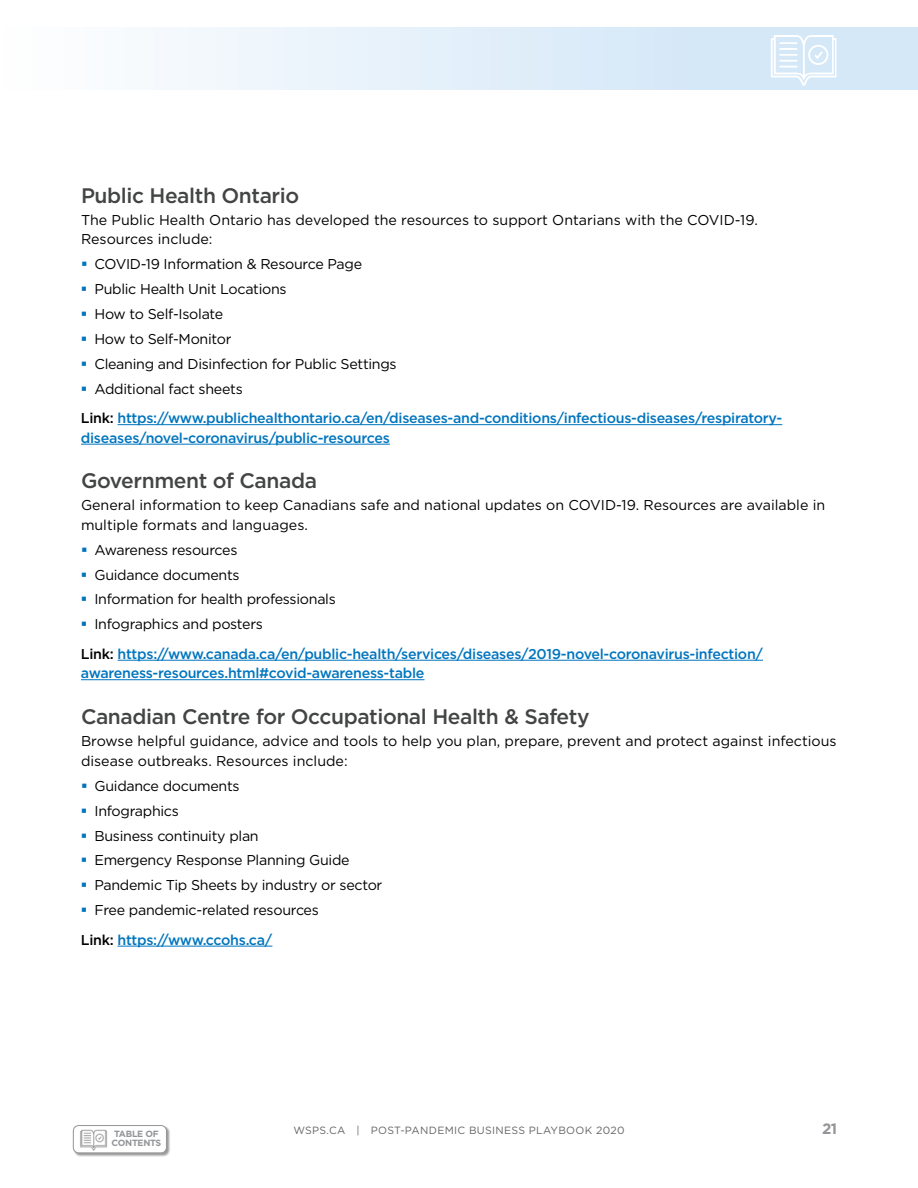
<style>
.page{position:relative;width:918px;height:1188px;background:#fff}
.page>*{position:absolute;margin:0;border:0;box-sizing:border-box;transform-origin:0 0}
.t1{font:500 21px "Gotham";letter-spacing:-.02em;color:#434444}
.t2{font:700 15px "Gotham";color:#939598}
.t3{font:14.25px/24.9px "Gotham";letter-spacing:-.02em;color:#000}
.t4{font:14.25px/19.5px "Gotham";color:#000}
.t5{font:500 14.25px/19.5px "Gotham";letter-spacing:-.02em;color:#0075be}
.t6{font:10.5px "Gotham";letter-spacing:.03em;color:#636466}
.t7{font:700 9px "Gotham";letter-spacing:-.03em;color:#939598}
.s1{color:#000}
</style>
<div class="page">
<div style="left:0;top:27px;width:918px;height:62px;background:linear-gradient(to right,#fcfdfe,#cee4f7)"></div>
<svg style="left:771px;top:35px;width:65px;height:51px"></svg>
<div style="left:73px;top:1125px;width:97px;height:32px;background:#000;opacity:.4"></div>
<div style="left:73px;top:1126px;width:93px;height:27px;background:#fff;border-radius:5px"></div>
<div style="left:73px;top:1125px;width:94px;height:28px;border:1px solid #939598;border-radius:5px"></div>
<img style="left:77px;top:1129px;width:33px;height:25px">
<hr style="left:118px;top:424px;width:664px;height:1px;background:#0075be">
<hr style="left:81px;top:444px;width:309px;height:1px;background:#0075be">
<hr style="left:118px;top:660px;width:645px;height:1px;background:#0075be">
<hr style="left:81px;top:679px;width:344px;height:1px;background:#0075be">
<hr style="left:118px;top:946px;width:154px;height:1px;background:#0075be">
<h1 class="t1" style="left:81px;top:182px;width:220px">Public Health Ontario</h1>
<p class="t4" style="left:81px;top:210px;width:678px">The Public Health Ontario has developed the resources to support Ontarians with the COVID-19.<br>Resources include:</p>
<p class="t3" style="left:94px;top:252px;width:304px">COVID-19 Information &amp; Resource Page<br>Public Health Unit Locations<br>How to Self-Isolate<br>How to Self-Monitor<br>Cleaning and Disinfection for Public Settings<br>Additional fact sheets</p>
<p class="t5" style="left:81px;top:408px;width:703px"><span class="s1">Link:</span> https://www.publichealthontario.ca/en/diseases-and-conditions/infectious-diseases/respiratory&shy;diseases/novel-coronavirus/public-resources</p>
<h1 class="t1" style="left:81px;top:467px;width:238px">Government of Canada</h1>
<p class="t4" style="left:81px;top:495px;width:746px">General information to keep Canadians safe and national updates on COVID-19. Resources are available in multiple formats and languages.</p>
<p class="t3" style="left:94px;top:537px;width:243px">Awareness resources<br>Guidance documents<br>Information for health professionals<br>Infographics and posters</p>
<p class="t5" style="left:81px;top:644px;width:684px"><span class="s1">Link:</span> https://www.canada.ca/en/public-health/services/diseases/2019-novel-coronavirus-infection/ awareness-resources.html#covid-awareness-table</p>
<h1 class="t1" style="left:81px;top:703px;width:510px">Canadian Centre for Occupational Health &amp; Safety</h1>
<p class="t4" style="left:81px;top:731px;width:757px">Browse helpful guidance, advice and tools to help you plan, prepare, prevent and protect against infectious disease outbreaks. Resources include:</p>
<p class="t3" style="left:94px;top:773px;width:289px">Guidance documents<br>Infographics<br>Business continuity plan<br>Emergency Response Planning Guide<br>Pandemic Tip Sheets by industry or sector<br>Free pandemic-related resources</p>
<p class="t5" style="left:81px;top:930px;width:193px"><span class="s1">Link:</span> https://www.ccohs.ca/</p>
<p class="t7" style="left:114px;top:1128px;width:46px">TABLE OF</p>
<p class="t6" style="left:293px;top:1124px;width:333px">WSPS.CA | POST-PANDEMIC BUSINESS PLAYBOOK 2020</p>
<p class="t2" style="left:822px;top:1119px;width:16px">21</p>
<p class="t7" style="left:112px;top:1137px;width:51px">CONTENTS</p>
</div>
